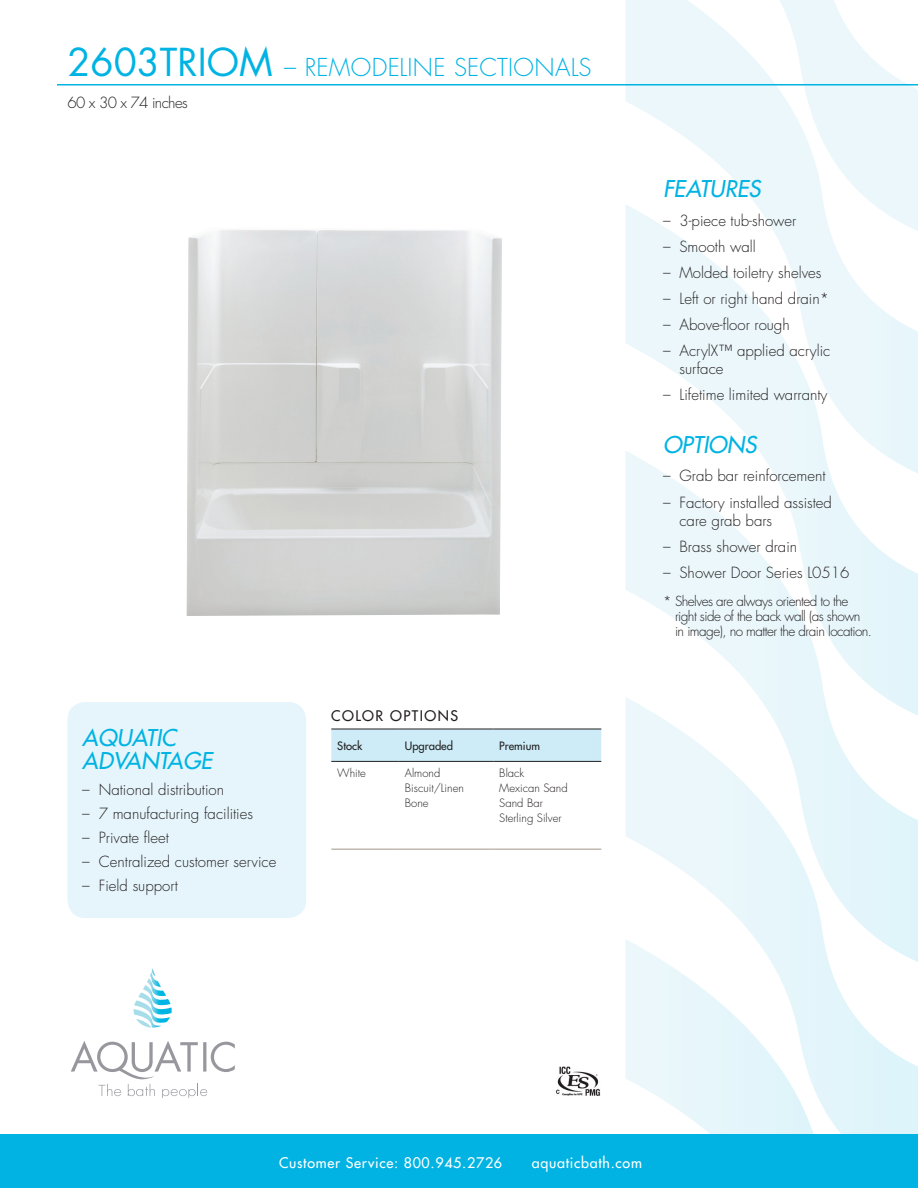
<style>
.page{position:relative;width:918px;height:1188px;background:#fff}
.page>*{position:absolute;margin:0;border:0;box-sizing:border-box;transform-origin:0 0}
.Tub_Name{font:300 24px "Futura Std";letter-spacing:.01em;color:#00b3e3}
.FEATURES{font:italic 500 22.5px/22.5px "Futura Std";color:#00b3e3}
.Black_Model_Specs{font:300 15px/18px "Futura Std";color:#231f20}
.Black_Model_Specs-2{font:300 15px "Futura Std";letter-spacing:-.04em;color:#231f20}
.t1{font:500 14.25px "Futura Std";letter-spacing:.05em;color:#fff}
.t2{font:500 14.25px "Futura Std";letter-spacing:.1em;color:#231f20}
.Steam_blurb{font:300 13.5px/15px "Futura Std";letter-spacing:-.04em;color:#231f20}
.t3{font:300 11.25px/15px "Futura Std";color:#231f20}
.t4{font:500 11.25px "Futura Std";color:#231f20}
.s1{font-weight:400;font-size:37.5px}
</style>
<div class="page">
<div style="left:331px;top:730px;width:270px;height:31px;background:#cdecf7"></div>
<hr style="left:331px;top:729px;width:68px;height:1px;background:#231f20">
<hr style="left:399px;top:729px;width:94px;height:1px;background:#231f20">
<hr style="left:493px;top:729px;width:108px;height:1px;background:#231f20">
<hr style="left:331px;top:761px;width:68px;height:1px;background:#231f20">
<hr style="left:399px;top:761px;width:94px;height:1px;background:#231f20">
<hr style="left:493px;top:761px;width:108px;height:1px;background:#231f20">
<hr style="left:331px;top:849px;width:68px;height:1px;background:#a19689">
<hr style="left:399px;top:849px;width:94px;height:1px;background:#a19689">
<hr style="left:493px;top:849px;width:108px;height:1px;background:#a19689">
<svg style="left:626px;top:0;width:146px;height:204px"></svg>
<svg style="left:626px;top:204px;width:292px;height:246px"></svg>
<svg style="left:626px;top:450px;width:292px;height:247px"></svg>
<svg style="left:626px;top:697px;width:292px;height:437px"></svg>
<svg style="left:626px;top:939px;width:203px;height:195px"></svg>
<svg style="left:772px;top:0;width:146px;height:238px"></svg>
<div style="left:0;top:1134px;width:918px;height:54px;background:#00b3e3"></div>
<svg style="left:133px;top:968px;width:39px;height:60px"></svg>
<svg style="left:71px;top:1041px;width:164px;height:56px"></svg>
<hr style="left:57px;top:84px;width:861px;height:2px;background:#00b3e3">
<div style="left:68px;top:702px;width:238px;height:216px;background:#e5f5fb;border-radius:18px"></div>
<img style="left:187px;top:230px;width:315px;height:386px">
<img style="left:555px;top:1066px;width:46px;height:30px">
<p class="Tub_Name" style="left:68px;top:53px;width:526px"><span class="s1">2603TRIOM</span> – REMODELINE SECTIONALS</p>
<p class="Black_Model_Specs-2" style="left:68px;top:94px;width:122px">60 x 30 x 74 inches</p>
<h2 class="FEATURES" style="left:82px;top:727px;width:131px">AQUATIC<br>ADVANTAGE</h2>
<p class="Black_Model_Specs" style="left:82px;top:781px;width:143px">– National distribution</p>
<p class="Black_Model_Specs" style="left:82px;top:805px;width:172px">– 7 manufacturing facilities</p>
<p class="Black_Model_Specs" style="left:82px;top:829px;width:88px">– Private fleet</p>
<p class="Black_Model_Specs" style="left:82px;top:853px;width:196px">– Centralized customer service</p>
<p class="Black_Model_Specs" style="left:82px;top:876px;width:97px">– Field support</p>
<p class="t2" style="left:331px;top:707px;width:128px">COLOR OPTIONS</p>
<p class="t4" style="left:337px;top:739px;width:26px">Stock</p>
<p class="t4" style="left:405px;top:739px;width:50px">Upgraded</p>
<p class="t4" style="left:499px;top:739px;width:42px">Premium</p>
<p class="t3" style="left:337px;top:765px;width:30px">White</p>
<p class="t3" style="left:405px;top:765px;width:61px">Almond<br>Biscuit/Linen<br>Bone</p>
<p class="t3" style="left:499px;top:765px;width:70px">Black<br>Mexican Sand<br>Sand Bar<br>Sterling Silver</p>
<p class="FEATURES" style="left:663px;top:178px;width:99px">FEATURES</p>
<p class="Black_Model_Specs" style="left:663px;top:212px;width:135px">– 3-piece tub-shower</p>
<p class="Black_Model_Specs" style="left:663px;top:238px;width:94px">– Smooth wall</p>
<p class="Black_Model_Specs" style="left:663px;top:264px;width:160px">– Molded toiletry shelves</p>
<p class="Black_Model_Specs" style="left:663px;top:290px;width:168px">– Left or right hand drain*</p>
<p class="Black_Model_Specs" style="left:663px;top:316px;width:128px">– Above-floor rough</p>
<p class="Black_Model_Specs" style="left:680px;top:342px;width:152px;text-indent:-16px">– AcrylX™ applied acrylic surface</p>
<p class="Black_Model_Specs" style="left:663px;top:386px;width:166px">– Lifetime limited warranty</p>
<p class="FEATURES" style="left:663px;top:434px;width:95px">OPTIONS</p>
<p class="Black_Model_Specs" style="left:663px;top:467px;width:164px">– Grab bar reinforcement</p>
<p class="Black_Model_Specs" style="left:680px;top:494px;width:154px;text-indent:-16px">– Factory installed assisted care grab bars</p>
<p class="Black_Model_Specs" style="left:663px;top:538px;width:136px">– Brass shower drain</p>
<p class="Black_Model_Specs" style="left:663px;top:564px;width:188px">– Shower Door Series L0516</p>
<p class="Steam_blurb" style="left:675px;top:594px;width:199px;text-indent:-12px">* Shelves are always oriented to the right side of the back wall (as shown in image), no matter the drain location.</p>
<p class="t1" style="left:279px;top:1153px;width:225px">Customer Service: 800.945.2726</p>
<p class="t1" style="left:532px;top:1153px;width:112px">aquaticbath.com</p>
</div>
